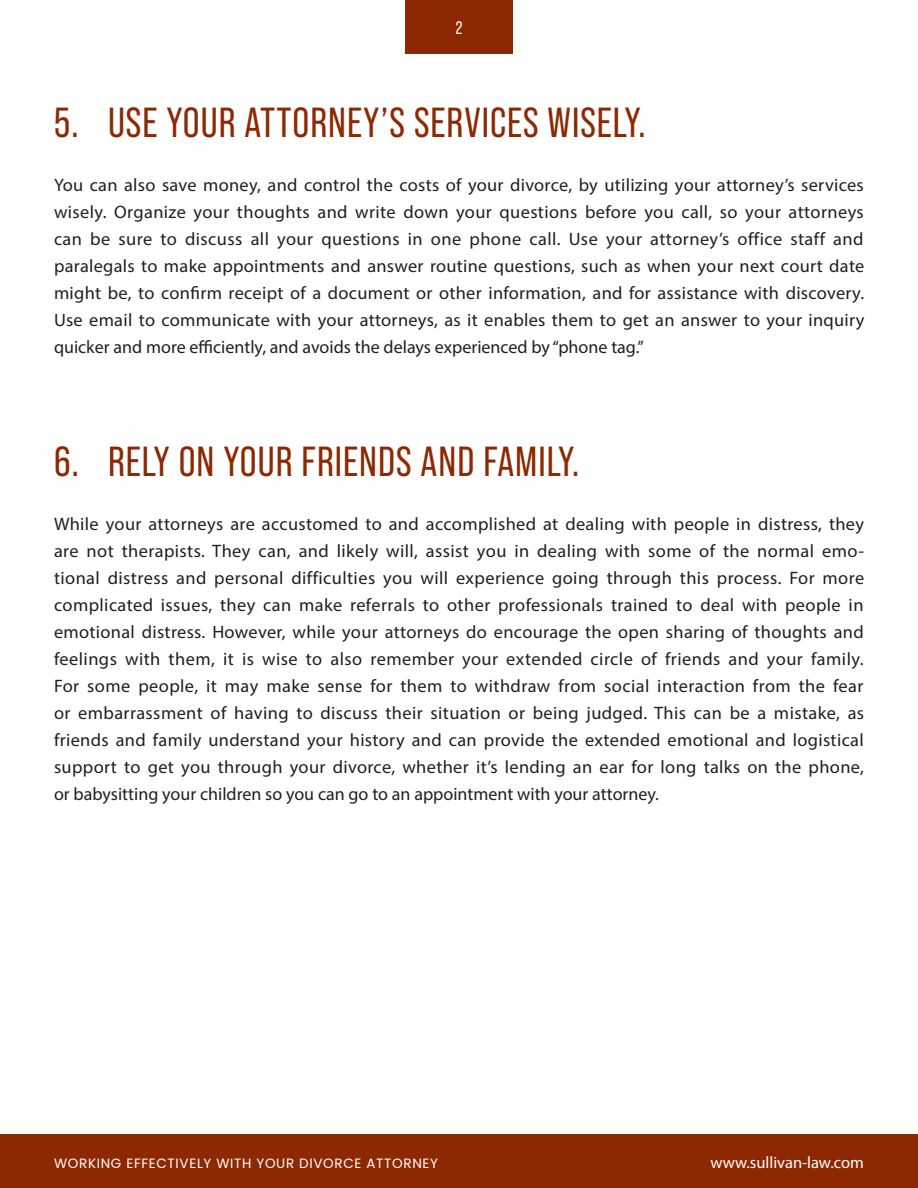
<style>
.page{position:relative;width:918px;height:1188px;background:#fff}
.page>*{position:absolute;margin:0;border:0;box-sizing:border-box;transform-origin:0 0}
.t1{font:42px "Bebas Neue Pro";letter-spacing:.025em;color:#8d2902}
.t2{font:18px/27px "Myriad Pro";color:#231f20;text-align:justify}
.t3{font:18px "Bebas Neue Pro";color:#fff}
.t4{font:16.5px "Myriad Pro";color:#fff}
.t5{font:13.5px "Poppins";letter-spacing:.05em;color:#fff}
</style>
<div class="page">
<div style="left:405px;top:0;width:108px;height:54px;background:#8d2902"></div>
<div style="left:0;top:1134px;width:918px;height:54px;background:#8d2902"></div>
<p class="t3" style="left:456px;top:18px;width:8px">2</p>
<h1 class="t1" style="left:54px;top:99px;width:593px">5. USE YOUR ATTORNEY’S SERVICES WISELY.</h1>
<p class="t2" style="left:54px;top:172px;width:812px">You can also save money, and control the costs of your divorce, by utilizing your attorney’s services wisely. Organize your thoughts and write down your questions before you call, so your attorneys can be sure to discuss all your questions in one phone call. Use your attorney’s office staff and paralegals to make appointments and answer routine questions, such as when your next court date might be, to confirm receipt of a document or other information, and for assistance with discovery.<br>Use email to communicate with your attorneys, as it enables them to get an answer to your inquiry quicker and more efficiently, and avoids the delays experienced by “phone tag.”</p>
<h1 class="t1" style="left:54px;top:438px;width:527px">6. RELY ON YOUR FRIENDS AND FAMILY.</h1>
<p class="t2" style="left:54px;top:511px;width:812px">While your attorneys are accustomed to and accomplished at dealing with people in distress, they are not therapists. They can, and likely will, assist you in dealing with some of the normal emo&shy;tional distress and personal difficulties you will experience going through this process. For more complicated issues, they can make referrals to other professionals trained to deal with people in emotional distress. However, while your attorneys do encourage the open sharing of thoughts and feelings with them, it is wise to also remember your extended circle of friends and your family.<br>For some people, it may make sense for them to withdraw from social interaction from the fear or embarrassment of having to discuss their situation or being judged. This can be a mistake, as friends and family understand your history and can provide the extended emotional and logistical support to get you through your divorce, whether it’s lending an ear for long talks on the phone, or babysitting your children so you can go to an appointment with your attorney.</p>
<p class="t5" style="left:54px;top:1156px;width:385px">WORKING EFFECTIVELY WITH YOUR DIVORCE ATTORNEY</p>
<p class="t4" style="left:710px;top:1152px;width:155px">www.sullivan-law.com</p>
</div>
